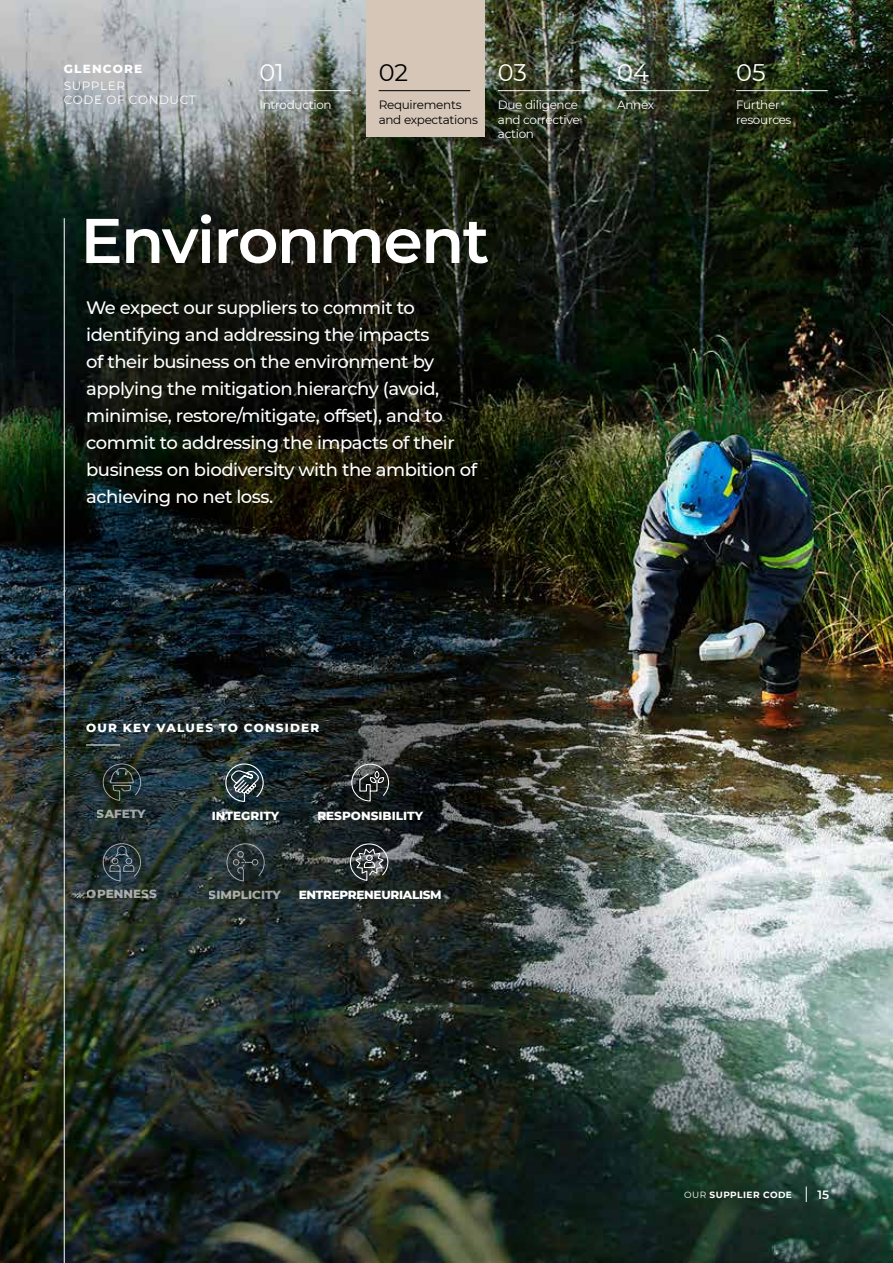
<style>
.page{position:relative;width:893px;height:1263px;background:#fff}
.page>*{position:absolute;margin:0;border:0;box-sizing:border-box;transform-origin:0 0}
.t1{font:600 63px "Montserrat";letter-spacing:-.025em;color:#fff}
.t2{font:24px "Montserrat";color:#fff}
.t3{font:24px "Montserrat";color:#000}
.t4{font:500 18px/27px "Montserrat";letter-spacing:-.025em;color:#fff}
.t5{font:12px/14.4px "Montserrat";letter-spacing:-.025em;color:#fff}
.t6{font:800 12px "Montserrat";color:#fff}
.t7{font:800 12px "Montserrat";letter-spacing:.1em;color:#fff}
.t8{font:12px/14.4px "Montserrat";letter-spacing:-.025em;color:#000}
.t9{font:12px/14.4px "Montserrat";letter-spacing:.05em;color:#fff}
.t10{font:800 12px "Montserrat";letter-spacing:-.025em;color:#fff}
.t11{font:600 12px "Montserrat";color:#fff}
.t12{font:700 9px "Montserrat";letter-spacing:.05em;color:#fff}
.s1{font-weight:400}
</style>
<div class="page">
<img style="left:0;top:0;width:893px;height:1263px">
<svg style="left:351px;top:763px;width:39px;height:39px;background:#474a4a"></svg>
<svg style="left:102px;top:763px;width:39px;height:38px"></svg>
<svg style="left:349px;top:843px;width:40px;height:38px;background:#555959"></svg>
<svg style="left:226px;top:843px;width:39px;height:39px;background:#333d40"></svg>
<svg style="left:225px;top:763px;width:39px;height:39px;background:#4c5c60"></svg>
<hr style="left:86px;top:745px;width:34px;height:1px;background:#fff">
<svg style="left:103px;top:843px;width:38px;height:39px"></svg>
<hr style="left:64px;top:218px;width:1px;height:1045px;background:#fff">
<svg style="left:806px;top:1186px;width:1px;height:16px"></svg>
<hr style="left:736px;top:90px;width:92px;height:1px;background:#fff">
<hr style="left:617px;top:90px;width:92px;height:1px;background:#fff">
<hr style="left:498px;top:90px;width:91px;height:1px;background:#fff">
<hr style="left:259px;top:90px;width:92px;height:1px;background:#fff">
<div style="left:366px;top:0;width:119px;height:136px;background:#d5c6b8"></div>
<hr style="left:379px;top:90px;width:91px;height:1px;background:#000">
<p class="t7" style="left:64px;top:60px;width:80px">GLENCORE</p>
<p class="t9" style="left:64px;top:78px;width:133px">SUPPLER<br>CODE OF CONDUCT</p>
<h2 class="t2" style="left:259px;top:56px;width:26px">01</h2>
<p class="t5" style="left:259px;top:98px;width:74px">Introduction</p>
<h2 class="t3" style="left:379px;top:56px;width:31px">02</h2>
<p class="t8" style="left:379px;top:98px;width:101px">Requirements and expectations</p>
<h2 class="t2" style="left:498px;top:56px;width:31px">03</h2>
<p class="t5" style="left:498px;top:98px;width:83px">Due diligence and corrective action</p>
<h2 class="t2" style="left:617px;top:56px;width:33px">04</h2>
<p class="t5" style="left:617px;top:98px;width:39px">Annex</p>
<h2 class="t2" style="left:736px;top:56px;width:31px">05</h2>
<p class="t5" style="left:736px;top:98px;width:57px">Further resources</p>
<h1 class="t1" style="left:80px;top:196px;width:410px">Environment</h1>
<p class="t4" style="left:86px;top:293px;width:393px">We expect our suppliers to commit to identifying and addressing the impacts<br>of their business on the environment by applying the mitigation hierarchy (avoid, minimise, restore/mitigate, offset), and to commit to addressing the impacts of their business on biodiversity with the ambition of achieving no net loss.</p>
<p class="t7" style="left:86px;top:719px;width:235px">OUR KEY VALUES TO CONSIDER</p>
<p class="t6" style="left:97px;top:805px;width:50px">SAFETY</p>
<p class="t6" style="left:317px;top:806px;width:107px">RESPONSIBILITY</p>
<p class="t6" style="left:212px;top:807px;width:69px">INTEGRITY</p>
<p class="t6" style="left:87px;top:885px;width:71px">OPENNESS</p>
<p class="t6" style="left:209px;top:886px;width:74px">SIMPLICITY</p>
<p class="t10" style="left:299px;top:886px;width:145px">ENTREPRENEURIALISM</p>
<p class="t12" style="left:684px;top:1188px;width:109px"><span class="s1">OUR</span> SUPPLIER CODE</p>
<p class="t11" style="left:818px;top:1186px;width:13px">15</p>
</div>
